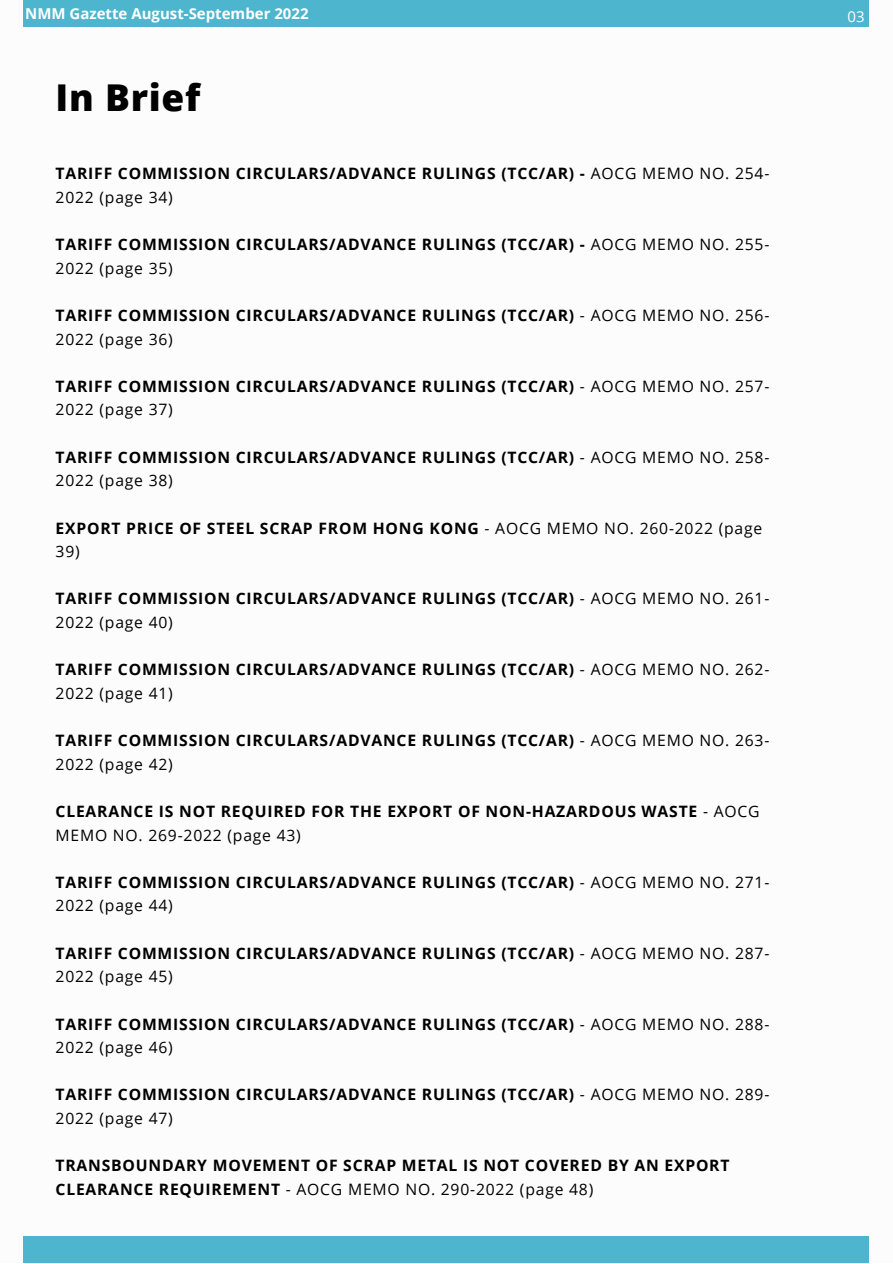
<style>
.page{position:relative;width:893px;height:1264px;background:#fff}
.page>*{position:absolute;margin:0;border:0;box-sizing:border-box;transform-origin:0 0}
.t1{font:800 36.9px "Open Sans";letter-spacing:.02em;color:#000}
.t2{font:700 15.75px/23.5px "Open Sans";letter-spacing:.05em;color:#000}
.t3{font:700 15px "Open Sans";color:#fff}
.t4{font:15px "Open Sans";color:#fff}
.s1{font-weight:400}
</style>
<div class="page">
<div style="left:23px;top:0;width:845px;height:26px;background:#4db5ce"></div>
<div style="left:23px;top:1236px;width:845px;height:26px;background:#4db5ce"></div>
<p class="t3" style="left:25px;top:3px;width:285px">NMM Gazette August-September 2022</p>
<p class="t4" style="left:847px;top:6px;width:19px">03</p>
<h1 class="t1" style="left:56px;top:72px;width:146px">In Brief</h1>
<p class="t2" style="left:56px;top:161px;width:715px">TARIFF COMMISSION CIRCULARS/ADVANCE RULINGS (TCC/AR) - <span class="s1">AOCG MEMO NO. 254-<br>2022 (page 34)</span></p>
<p class="t2" style="left:56px;top:232px;width:715px">TARIFF COMMISSION CIRCULARS/ADVANCE RULINGS (TCC/AR) - <span class="s1">AOCG MEMO NO. 255-<br>2022 (page 35)</span></p>
<p class="t2" style="left:56px;top:303px;width:715px">TARIFF COMMISSION CIRCULARS/ADVANCE RULINGS (TCC/AR) <span class="s1">- AOCG MEMO NO. 256-<br>2022 (page 36)</span></p>
<p class="t2" style="left:56px;top:374px;width:715px">TARIFF COMMISSION CIRCULARS/ADVANCE RULINGS (TCC/AR) <span class="s1">- AOCG MEMO NO. 257-<br>2022 (page 37)</span></p>
<p class="t2" style="left:56px;top:445px;width:715px">TARIFF COMMISSION CIRCULARS/ADVANCE RULINGS (TCC/AR) <span class="s1">- AOCG MEMO NO. 258-<br>2022 (page 38)</span></p>
<p class="t2" style="left:56px;top:515px;width:708px">EXPORT PRICE OF STEEL SCRAP FROM HONG KONG <span class="s1">- AOCG MEMO NO. 260-2022 (page<br>39)</span></p>
<p class="t2" style="left:56px;top:586px;width:715px">TARIFF COMMISSION CIRCULARS/ADVANCE RULINGS (TCC/AR) <span class="s1">- AOCG MEMO NO. 261-<br>2022 (page 40)</span></p>
<p class="t2" style="left:56px;top:657px;width:715px">TARIFF COMMISSION CIRCULARS/ADVANCE RULINGS (TCC/AR) <span class="s1">- AOCG MEMO NO. 262-<br>2022 (page 41)</span></p>
<p class="t2" style="left:56px;top:728px;width:715px">TARIFF COMMISSION CIRCULARS/ADVANCE RULINGS (TCC/AR) <span class="s1">- AOCG MEMO NO. 263-<br>2022 (page 42)</span></p>
<p class="t2" style="left:56px;top:799px;width:705px">CLEARANCE IS NOT REQUIRED FOR THE EXPORT OF NON-HAZARDOUS WASTE <span class="s1">- AOCG<br>MEMO NO. 269-2022 (page 43)</span></p>
<p class="t2" style="left:56px;top:869px;width:715px">TARIFF COMMISSION CIRCULARS/ADVANCE RULINGS (TCC/AR) <span class="s1">- AOCG MEMO NO. 271-<br>2022 (page 44)</span></p>
<p class="t2" style="left:56px;top:940px;width:715px">TARIFF COMMISSION CIRCULARS/ADVANCE RULINGS (TCC/AR) <span class="s1">- AOCG MEMO NO. 287-<br>2022 (page 45)</span></p>
<p class="t2" style="left:56px;top:1011px;width:715px">TARIFF COMMISSION CIRCULARS/ADVANCE RULINGS (TCC/AR) <span class="s1">- AOCG MEMO NO. 288-<br>2022 (page 46)</span></p>
<p class="t2" style="left:56px;top:1082px;width:715px">TARIFF COMMISSION CIRCULARS/ADVANCE RULINGS (TCC/AR) <span class="s1">- AOCG MEMO NO. 289-<br>2022 (page 47)</span></p>
<p class="t2" style="left:56px;top:1153px;width:675px">TRANSBOUNDARY MOVEMENT OF SCRAP METAL IS NOT COVERED BY AN EXPORT<br>CLEARANCE REQUIREMENT <span class="s1">- AOCG MEMO NO. 290-2022 (page 48)</span></p>
</div>
